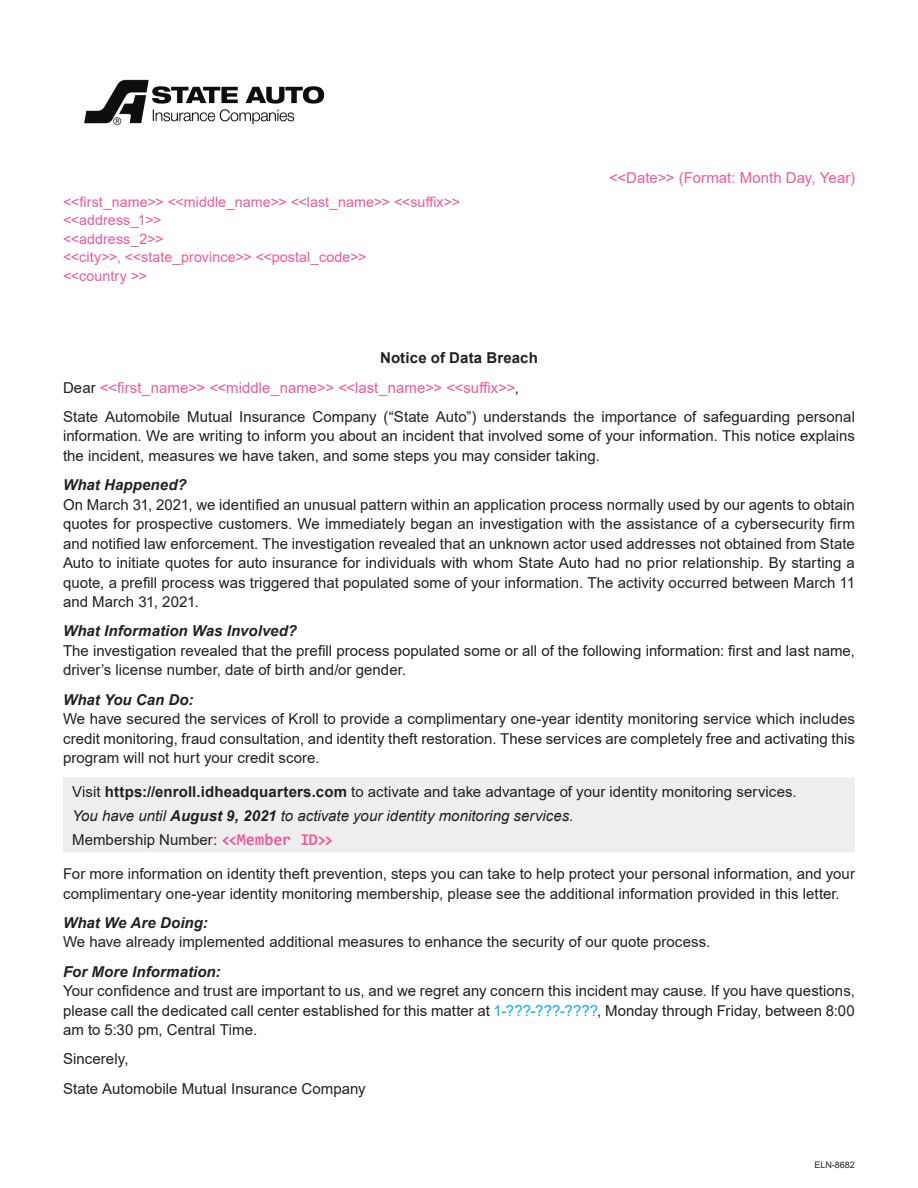
<style>
.page{position:relative;width:918px;height:1188px;background:#fff}
.page>*{position:absolute;margin:0;border:0;box-sizing:border-box;transform-origin:0 0}
.t1{font:15px/19.5px "Arial";letter-spacing:.005em;color:#231f20}
.t2{font:italic 700 15px "Arial";letter-spacing:.005em;color:#231f20}
.t3{font:15px "Arial";color:#ef5999}
.t4{font:14.25px/18.6px "Arial";letter-spacing:.005em;color:#ef5999}
.t5{font:9px "Arial";color:#231f20}
.s1{font-weight:700}
.s2{color:#ef5999}
.s3{font-style:italic}
.s4{font-weight:700;font-style:italic}
.s5{font-family:"Consolas";font-weight:700;font-size:16.5px;color:#ef5999}
.s6{color:#00aeef}
</style>
<div class="page">
<div style="left:63px;top:777px;width:792px;height:26px;background:#eeeeef"></div>
<div style="left:63px;top:801px;width:792px;height:26px;background:#eeeeef"></div>
<div style="left:63px;top:825px;width:792px;height:27px;background:#eeeeef"></div>
<img style="left:84px;top:79px;width:241px;height:47px">
<p class="t4" style="left:63px;top:192px;width:399px">&lt;&lt;first_name&gt;&gt; &lt;&lt;middle_name&gt;&gt; &lt;&lt;last_name&gt;&gt; &lt;&lt;suffix&gt;&gt; &lt;&lt;address_1&gt;&gt;<br>&lt;&lt;address_2&gt;&gt;<br>&lt;&lt;city&gt;&gt;, &lt;&lt;state_province&gt;&gt; &lt;&lt;postal_code&gt;&gt;<br>&lt;&lt;country &gt;&gt;</p>
<p class="t3" style="left:609px;top:167px;width:247px">&lt;&lt;Date&gt;&gt; (Format: Month Day, Year)</p>
<p class="t1" style="left:63px;top:343px;width:794px;line-height:29.2px;text-indent:317px"><span class="s1">Notice of Data Breach<br></span>Dear <span class="s2">&lt;&lt;first_name&gt;&gt; &lt;&lt;middle_name&gt;&gt; &lt;&lt;last_name&gt;&gt; &lt;&lt;suffix&gt;&gt;</span>,<br>State Automobile Mutual Insurance Company (“State Auto”) understands the importance of safeguarding personal</p>
<p class="t1" style="left:63px;top:426px;width:794px">information. We are writing to inform you about an incident that involved some of your information. This notice explains the incident, measures we have taken, and some steps you may consider taking.</p>
<p class="t2" style="left:63px;top:475px;width:125px">What Happened?</p>
<p class="t1" style="left:63px;top:495px;width:794px;text-align:justify">On March 31, 2021, we identified an unusual pattern within an application process normally used by our agents to obtain quotes for prospective customers. We immediately began an investigation with the assistance of a cybersecurity firm and notified law enforcement. The investigation revealed that an unknown actor used addresses not obtained from State Auto to initiate quotes for auto insurance for individuals with whom State Auto had no prior relationship. By starting a quote, a prefill process was triggered that populated some of your information. The activity occurred between March 11 and March 31, 2021.</p>
<p class="t2" style="left:63px;top:621px;width:236px">What Information Was Involved?</p>
<p class="t1" style="left:63px;top:641px;width:793px">The investigation revealed that the prefill process populated some or all of the following information: first and last name, driver’s license number, date of birth and/or gender.</p>
<p class="t2" style="left:63px;top:689px;width:132px">What You Can Do:</p>
<p class="t1" style="left:63px;top:709px;width:794px;text-align:justify">We have secured the services of Kroll to provide a complimentary one-year identity monitoring service which includes credit monitoring, fraud consultation, and identity theft restoration. These services are completely free and activating this program will not hurt your credit score.</p>
<p class="t1" style="left:72px;top:780px;width:726px;line-height:24px">Visit <span class="s1">https://enroll.idheadquarters.com</span> to activate and take advantage of your identity monitoring services.<br><span class="s3">You have until</span> <span class="s4">August 9, 2021</span> <span class="s3">to activate your identity monitoring services.<br></span>Membership Number: <span class="s5">&lt;&lt;Member ID&gt;&gt;</span></p>
<p class="t1" style="left:63px;top:864px;width:794px">For more information on identity theft prevention, steps you can take to help protect your personal information, and your complimentary one-year identity monitoring membership, please see the additional information provided in this letter.</p>
<p class="t2" style="left:63px;top:913px;width:146px">What We Are Doing:</p>
<p class="t1" style="left:63px;top:932px;width:649px">We have already implemented additional measures to enhance the security of our quote process.</p>
<p class="t2" style="left:63px;top:961px;width:159px">For More Information:</p>
<p class="t1" style="left:63px;top:981px;width:793px;text-align:justify">Your confidence and trust are important to us, and we regret any concern this incident may cause. If you have questions, please call the dedicated call center established for this matter at <span class="s6">1-???-???-????</span>, Monday through Friday, between 8:00 am to 5:30 pm, Central Time.</p>
<p class="t1" style="left:63px;top:1044px;width:304px;line-height:29.2px">Sincerely,<br>State Automobile Mutual Insurance Company</p>
<p class="t5" style="left:814px;top:1158px;width:42px">ELN-8682</p>
</div>
